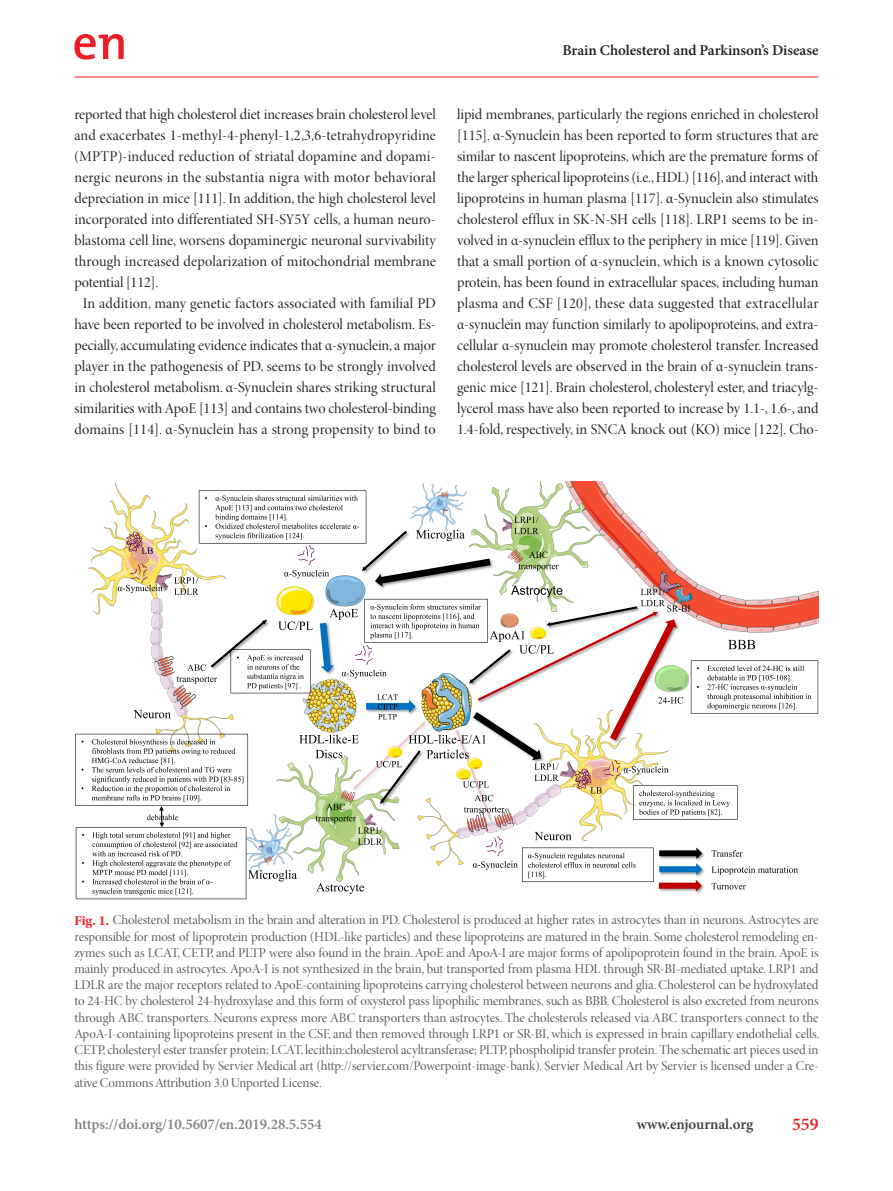
<style>
.page{position:relative;width:893px;height:1191px;background:#fff}
.page>*{position:absolute;margin:0;border:0;box-sizing:border-box;transform-origin:0 0}
.t1{font:600 18px "Minion Pro";color:#ee1d23}
.t2{font:15px/21px "Minion Pro Disp";color:#231f20;text-align:justify}
.t3{font:15px "Minion Pro Disp";letter-spacing:.02em;color:#231f20}
.t4{font:600 15px "Minion Pro";letter-spacing:-.005em;color:#808285}
.t5{font:600 15px "Minion Pro";letter-spacing:-.005em;color:#231f20}
.t6{font:600 15px "Minion Pro";letter-spacing:-.005em;color:#3e3e3f}
.t7{font:13.5px/16.2px "Minion Pro Disp";letter-spacing:-.01em;color:#57585a;text-align:justify}
.s1{font-family:"Utopia Std";font-weight:600;color:#ee1d23}
</style>
<div class="page">
<hr style="left:74px;top:77px;width:745px;height:1px;background:#ee1d23">
<svg style="left:74px;top:34px;width:50px;height:26px"></svg>
<img style="left:75px;top:482px;width:744px;height:418px">
<p class="t5" style="left:563px;top:40px;width:257px">Brain Cholesterol and Parkinson’s Disease</p>
<p class="t2" style="left:74px;top:104px;width:363px">reported that high cholesterol diet increases brain cholesterol level</p>
<p class="t2" style="left:74px;top:125px;width:363px">and exacerbates 1-methyl-4-phenyl-1,2,3,6-tetrahydropyridine</p>
<p class="t2" style="left:74px;top:146px;width:363px">(MPTP)-induced reduction of striatal dopamine and dopami-</p>
<p class="t3" style="left:74px;top:168px;width:363px">nergic neurons in the substantia nigra with motor behavioral</p>
<p class="t2" style="left:74px;top:188px;width:363px">depreciation in mice [111]. In addition, the high cholesterol level</p>
<p class="t2" style="left:74px;top:209px;width:363px">incorporated into differentiated SH-SY5Y cells, a human neuro-</p>
<p class="t2" style="left:74px;top:230px;width:363px">blastoma cell line, worsens dopaminergic neuronal survivability</p>
<p class="t2" style="left:74px;top:251px;width:363px">through increased depolarization of mitochondrial membrane</p>
<p class="t2" style="left:74px;top:272px;width:85px">potential [112].</p>
<p class="t2" style="left:83px;top:293px;width:354px">In addition, many genetic factors associated with familial PD</p>
<p class="t2" style="left:74px;top:314px;width:363px">have been reported to be involved in cholesterol metabolism. Es-</p>
<p class="t2" style="left:74px;top:335px;width:363px">pecially, accumulating evidence indicates that α-synuclein, a major</p>
<p class="t2" style="left:74px;top:356px;width:363px">player in the pathogenesis of PD, seems to be strongly involved</p>
<p class="t2" style="left:74px;top:377px;width:363px">in cholesterol metabolism. α-Synuclein shares striking structural</p>
<p class="t2" style="left:74px;top:398px;width:363px">similarities with ApoE [113] and contains two cholesterol-binding</p>
<p class="t2" style="left:74px;top:419px;width:363px">domains [114]. α-Synuclein has a strong propensity to bind to</p>
<p class="t2" style="left:457px;top:104px;width:363px">lipid membranes, particularly the regions enriched in cholesterol [115]. α-Synuclein has been reported to form structures that are similar to nascent lipoproteins, which are the premature forms of the larger spherical lipoproteins (i.e., HDL) [116], and interact with lipoproteins in human plasma [117]. α-Synuclein also stimulates cholesterol efflux in SK-N-SH cells [118]. LRP1 seems to be in&shy;volved in α-synuclein efflux to the periphery in mice [119]. Given that a small portion of α-synuclein, which is a known cytosolic protein, has been found in extracellular spaces, including human plasma and CSF [120], these data suggested that extracellular α-synuclein may function similarly to apolipoproteins, and extra&shy;cellular α-synuclein may promote cholesterol transfer. Increased cholesterol levels are observed in the brain of α-synuclein trans&shy;genic mice [121]. Brain cholesterol, cholesteryl ester, and triacylg&shy;lycerol mass have also been reported to increase by 1.1-, 1.6-, and 1.4-fold, respectively, in SNCA knock out (KO) mice [122]. Cho-</p>
<p class="t7" style="left:74px;top:912px;width:746px"><span class="s1">Fig. 1.</span> Cholesterol metabolism in the brain and alteration in PD. Cholesterol is produced at higher rates in astrocytes than in neurons. Astrocytes are responsible for most of lipoprotein production (HDL-like particles) and these lipoproteins are matured in the brain. Some cholesterol remodeling en&shy;zymes such as LCAT, CETP, and PLTP were also found in the brain. ApoE and ApoA-I are major forms of apolipoprotein found in the brain. ApoE is mainly produced in astrocytes. ApoA-I is not synthesized in the brain, but transported from plasma HDL through SR-BI-mediated uptake. LRP1 and LDLR are the major receptors related to ApoE-containing lipoproteins carrying cholesterol between neurons and glia. Cholesterol can be hydroxylated to 24-HC by cholesterol 24-hydroxylase and this form of oxysterol pass lipophilic membranes, such as BBB. Cholesterol is also excreted from neurons through ABC transporters. Neurons express more ABC transporters than astrocytes. The cholesterols released via ABC transporters connect to the ApoA-I-containing lipoproteins present in the CSF, and then removed through LRP1 or SR-BI, which is expressed in brain capillary endothelial cells.<br>CETP, cholesteryl ester transfer protein; LCAT, lecithin:cholesterol acyltransferase; PLTP, phospholipid transfer protein. The schematic art pieces used in this figure were provided by Servier Medical art (http://servier.com/Powerpoint-image-bank). Servier Medical Art by Servier is licensed under a Cre&shy;ative Commons Attribution 3.0 Unported License.</p>
<p class="t4" style="left:74px;top:1114px;width:249px">https://doi.org/10.5607/en.2019.28.5.554</p>
<p class="t6" style="left:637px;top:1114px;width:118px">www.enjournal.org</p>
<p class="t1" style="left:792px;top:1112px;width:28px">559</p>
</div>
